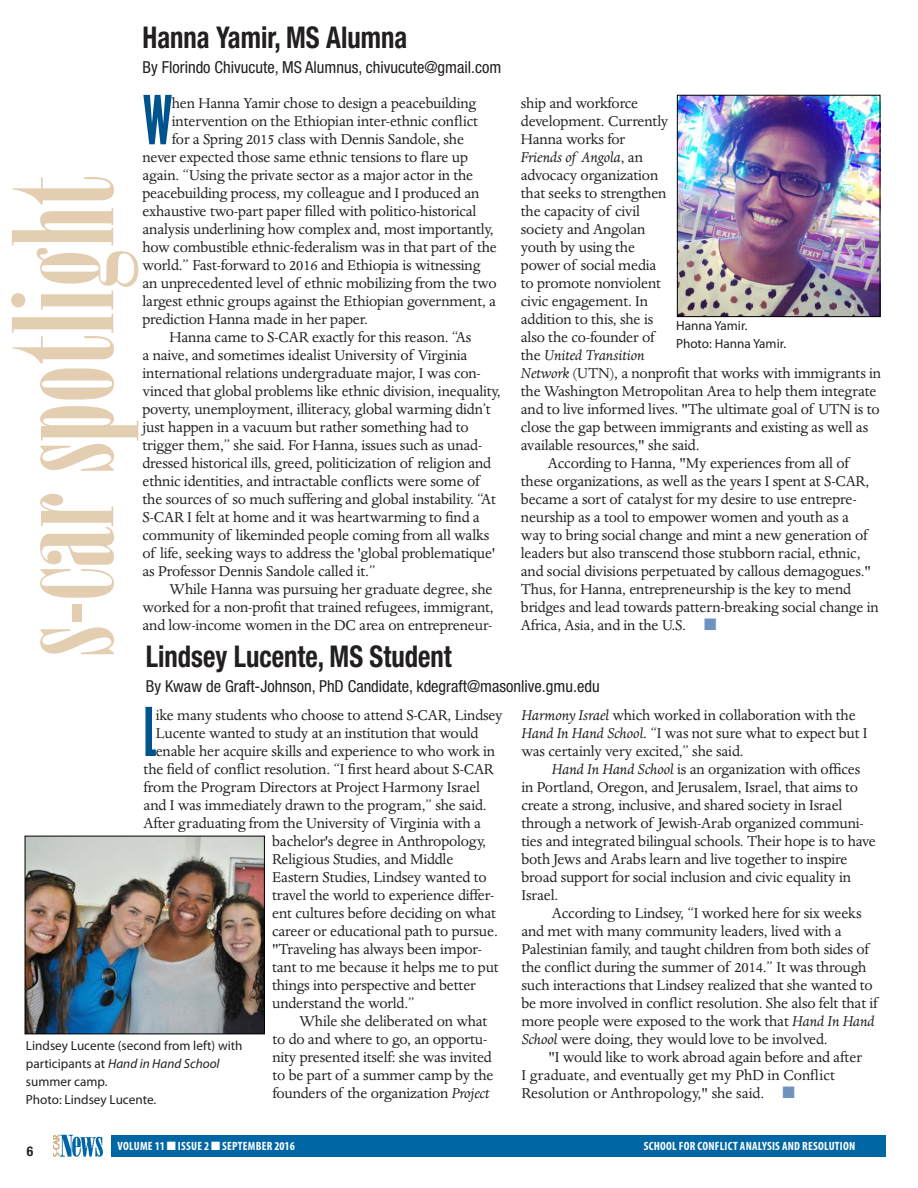
<style>
.page{position:relative;width:918px;height:1188px;background:#fff}
.page>*{position:absolute;margin:0;border:0;box-sizing:border-box;transform-origin:0 0}
.Section_head{font:138px "Onyx";color:#e3ceb1}
.Body_Drop_Cap{font:61.8px "Gill Sans Std Bold Extra Cond";color:#00548e}
.Headline_2{font:700 condensed 30px "Helvetica Neue LT Std";color:#231f20;scale:.89 1}
.Body_Drop_Cap-2{font:16.5px/18px "Dante MT Std";letter-spacing:-.01em;color:#231f20}
.Author{font:condensed 16.5px "Helvetica Neue LT Std";color:#231f20}
.t1{font:700 condensed 13.5px "Helvetica Neue LT Std";color:#231f20}
.t2{font:13.2px/18px "Myriad Pro";color:#231f20}
.Folio{font:700 condensed 12px "Myriad Pro";letter-spacing:.02em;color:#fff}
.s1{font-style:italic}
.s2{color:#6d93be}
</style>
<div class="page">
<img style="left:54px;top:1134px;width:50px;height:23px">
<div style="left:111px;top:1135px;width:775px;height:22px;background:#0066a4"></div>
<img style="left:27px;top:838px;width:236px;height:194px">
<div style="left:25px;top:836px;width:240px;height:198px;border:1px solid #000"></div>
<img style="left:679px;top:97px;width:199px;height:218px">
<div style="left:677px;top:95px;width:203px;height:222px;border:1px solid #000"></div>
<p class="Headline_2" style="left:143px;top:20px;width:299px">Hanna Yamir, MS Alumna</p>
<p class="Author" style="left:143px;top:58px;width:360px">By Florindo Chivucute, MS Alumnus, chivucute@gmail.com</p>
<p class="Body_Drop_Cap" style="left:143px;top:82px;width:31px">W</p>
<p class="Body_Drop_Cap-2" style="left:172px;top:94px;width:306px">hen Hanna Yamir chose to design a peacebuilding</p>
<p class="Body_Drop_Cap-2" style="left:521px;top:94px;width:362px">ship and workforce<br>development. Currently<br>Hanna works for<br><span class="s1">Friends of Angola</span>, an<br>advocacy organization<br>that seeks to strengthen<br>the capacity of civil<br>society and Angolan<br>youth by using the<br>power of social media<br>to promote nonviolent<br>civic engagement. In<br>addition to this, she is<br>also the co-founder of<br>the <span class="s1">United Transition<br>Network</span> (UTN), a nonprofit that works with immigrants in the Washington Metropolitan Area to help them integrate and to live informed lives. "The ultimate goal of UTN is to close the gap between immigrants and existing as well as available resources," she said.</p>
<p class="Body_Drop_Cap-2" style="left:521px;top:454px;width:359px;text-indent:27px">According to Hanna, "My experiences from all of these organizations, as well as the years I spent at S-CAR, became a sort of catalyst for my desire to use entrepre&shy;neurship as a tool to empower women and youth as a<br>way to bring social change and mint a new generation of leaders but also transcend those stubborn racial, ethnic, and social divisions perpetuated by callous demagogues." Thus, for Hanna, entrepreneurship is the key to mend bridges and lead towards pattern-breaking social change in Africa, Asia, and in the U.S. <span class="s2">■</span></p>
<p class="Body_Drop_Cap-2" style="left:172px;top:112px;width:308px">intervention on the Ethiopian inter-ethnic conflict</p>
<p class="Body_Drop_Cap-2" style="left:172px;top:130px;width:294px">for a Spring 2015 class with Dennis Sandole, she</p>
<p class="Body_Drop_Cap-2" style="left:143px;top:148px;width:327px">never expected those same ethnic tensions to flare up</p>
<p class="Body_Drop_Cap-2" style="left:143px;top:166px;width:332px">again. “Using the private sector as a major actor in the</p>
<p class="Body_Drop_Cap-2" style="left:143px;top:184px;width:338px">peacebuilding process, my colleague and I produced an</p>
<p class="Body_Drop_Cap-2" style="left:143px;top:202px;width:335px">exhaustive two-part paper filled with politico-historical</p>
<p class="Body_Drop_Cap-2" style="left:143px;top:220px;width:353px">analysis underlining how complex and, most importantly,</p>
<p class="Body_Drop_Cap-2" style="left:143px;top:238px;width:356px">how combustible ethnic-federalism was in that part of the</p>
<p class="Body_Drop_Cap-2" style="left:143px;top:256px;width:339px">world.” Fast-forward to 2016 and Ethiopia is witnessing</p>
<p class="Body_Drop_Cap-2" style="left:143px;top:274px;width:356px">an unprecedented level of ethnic mobilizing from the two</p>
<p class="Body_Drop_Cap-2" style="left:143px;top:292px;width:355px">largest ethnic groups against the Ethiopian government, a</p>
<p class="Body_Drop_Cap-2" style="left:143px;top:310px;width:227px">prediction Hanna made in her paper.</p>
<p class="Body_Drop_Cap-2" style="left:143px;top:328px;width:360px;text-indent:27px">Hanna came to S-CAR exactly for this reason. “As<br>a naive, and sometimes idealist University of Virginia international relations undergraduate major, I was con&shy;vinced that global problems like ethnic division, inequality, poverty, unemployment, illiteracy, global warming didn’t just happen in a vacuum but rather something had to trigger them,” she said. For Hanna, issues such as unad&shy;dressed historical ills, greed, politicization of religion and ethnic identities, and intractable conflicts were some of the sources of so much suffering and global instability. “At S-CAR I felt at home and it was heartwarming to find a community of likeminded people coming from all walks of life, seeking ways to address the 'global problematique' as Professor Dennis Sandole called it.”</p>
<p class="Body_Drop_Cap-2" style="left:143px;top:580px;width:353px;text-align:justify;text-indent:27px">While Hanna was pursuing her graduate degree, she worked for a non-profit that trained refugees, immigrant, and low-income women in the DC area on entrepreneur-</p>
<p class="Section_head" style="left:-15px;top:657px;width:483px;rotate:-90deg">s-car spotlight</p>
<p class="t2" style="left:676px;top:316px;width:112px">Hanna Yamir.<br>Photo: Hanna Yamir.</p>
<p class="Headline_2" style="left:146px;top:638px;width:345px">Lindsey Lucente, MS Student</p>
<p class="Author" style="left:146px;top:677px;width:455px">By Kwaw de Graft-Johnson, PhD Candidate, kdegraft@masonlive.gmu.edu</p>
<p class="Body_Drop_Cap" style="left:144px;top:694px;width:14px">L</p>
<p class="Body_Drop_Cap-2" style="left:156px;top:706px;width:348px">ike many students who choose to attend S-CAR, Lindsey</p>
<p class="Body_Drop_Cap-2" style="left:521px;top:706px;width:348px"><span class="s1">Harmony Israel</span> which worked in collaboration with the<br><span class="s1">Hand In Hand School</span>. “I was not sure what to expect but I was certainly very excited,” she said.</p>
<p class="Body_Drop_Cap-2" style="left:521px;top:760px;width:356px;text-indent:30px"><span class="s1">Hand In Hand School</span> is an organization with offices in Portland, Oregon, and Jerusalem, Israel, that aims to create a strong, inclusive, and shared society in Israel through a network of Jewish-Arab organized communi&shy;ties and integrated bilingual schools. Their hope is to have both Jews and Arabs learn and live together to inspire broad support for social inclusion and civic equality in Israel.</p>
<p class="Body_Drop_Cap-2" style="left:521px;top:904px;width:358px;text-indent:30px">According to Lindsey, “I worked here for six weeks and met with many community leaders, lived with a Palestinian family, and taught children from both sides of the conflict during the summer of 2014.” It was through such interactions that Lindsey realized that she wanted to be more involved in conflict resolution. She also felt that if more people were exposed to the work that <span class="s1">Hand In Hand School</span> were doing, they would love to be involved.</p>
<p class="Body_Drop_Cap-2" style="left:521px;top:1048px;width:342px;text-indent:27px">"I would like to work abroad again before and after<br>I graduate, and eventually get my PhD in Conflict<br>Resolution or Anthropology," she said. <span class="s2">■</span></p>
<p class="Body_Drop_Cap-2" style="left:156px;top:724px;width:324px">Lucente wanted to study at an institution that would</p>
<p class="Body_Drop_Cap-2" style="left:156px;top:742px;width:341px">enable her acquire skills and experience to who work in</p>
<p class="Body_Drop_Cap-2" style="left:144px;top:760px;width:352px">the field of conflict resolution. “I first heard about S-CAR</p>
<p class="Body_Drop_Cap-2" style="left:144px;top:778px;width:338px">from the Program Directors at Project Harmony Israel</p>
<p class="Body_Drop_Cap-2" style="left:144px;top:796px;width:345px">and I was immediately drawn to the program,” she said.</p>
<p class="Body_Drop_Cap-2" style="left:144px;top:814px;width:339px">After graduating from the University of Virginia with a</p>
<p class="Body_Drop_Cap-2" style="left:272px;top:832px;width:215px">bachelor's degree in Anthropology,</p>
<p class="Body_Drop_Cap-2" style="left:272px;top:850px;width:183px">Religious Studies, and Middle</p>
<p class="Body_Drop_Cap-2" style="left:272px;top:868px;width:216px">Eastern Studies, Lindsey wanted to</p>
<p class="Body_Drop_Cap-2" style="left:272px;top:886px;width:224px">travel the world to experience differ-</p>
<p class="Body_Drop_Cap-2" style="left:272px;top:904px;width:225px">ent cultures before deciding on what</p>
<p class="Body_Drop_Cap-2" style="left:272px;top:922px;width:227px">career or educational path to pursue.</p>
<p class="Body_Drop_Cap-2" style="left:272px;top:940px;width:211px">"Traveling has always been impor-</p>
<p class="Body_Drop_Cap-2" style="left:272px;top:958px;width:228px">tant to me because it helps me to put</p>
<p class="Body_Drop_Cap-2" style="left:272px;top:976px;width:205px">things into perspective and better</p>
<p class="Body_Drop_Cap-2" style="left:272px;top:994px;width:144px">understand the world.”</p>
<p class="Body_Drop_Cap-2" style="left:272px;top:1012px;width:223px;text-indent:27px">While she deliberated on what to do and where to go, an opportu&shy;nity presented itself: she was invited to be part of a summer camp by the founders of the organization <span class="s1">Project</span></p>
<p class="t2" style="left:26px;top:1036px;width:218px">Lindsey Lucente (second from left) with participants at <span class="s1">Hand in Hand School </span>summer camp.<br>Photo: Lindsey Lucente.</p>
<p class="t1" style="left:27px;top:1143px;width:8px">6</p>
<p class="Folio" style="left:118px;top:1139px;width:179px">VOLUME 11 ■ ISSUE 2 ■ SEPTEMBER 2016</p>
<p class="Folio" style="left:644px;top:1139px;width:213px">SCHOOL FOR CONFLICT ANALYSIS AND RESOLUTION</p>
</div>
